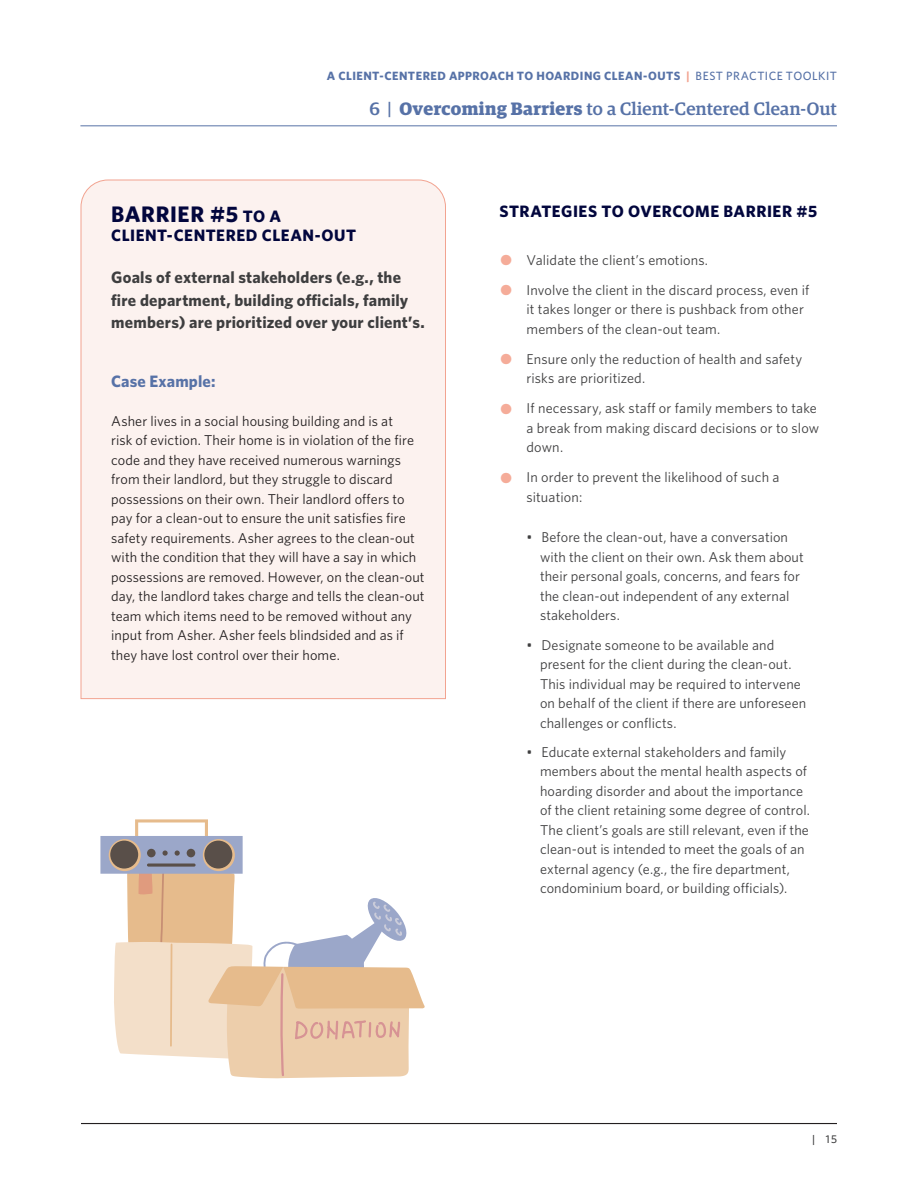
<style>
.page{position:relative;width:918px;height:1188px;background:#fff}
.page>*{position:absolute;margin:0;border:0;box-sizing:border-box;transform-origin:0 0}
.t1{font:700 22.5px "Whitney";letter-spacing:.025em;color:#02063d}
.t2{font:500 18px "Guardian Egyp";letter-spacing:.015em;color:#5772a7}
.t3{font:700 16.5px/22.5px "Whitney";letter-spacing:.015em;color:#3e3e3f}
.t4{font:700 16.5px "Whitney";letter-spacing:.03em;color:#02063d}
.t5{font:700 16.5px "Whitney";letter-spacing:.01em;color:#5772a7}
.t6{font:14.25px/19.5px "Whitney";letter-spacing:.01em;color:#3e3e3f}
.t7{font:14.25px/19.5px "Whitney";letter-spacing:.005em;color:#231f20}
.t8{font:700 12px "Whitney";letter-spacing:.04em;color:#5772a7}
.t9{font:500 11.25px "Whitney";color:#3e3e3f}
.s1{color:#f2a390}
.s2{font-weight:500}
.s3{font-weight:700}
.s4{font-size:16.5px}
.s5{font-family:"Guardian Egyp";font-weight:500;font-size:37.5px;color:#f5ac99}
</style>
<div class="page">
<hr style="left:81px;top:1123px;width:756px;height:1px;background:#231f20">
<hr style="left:80px;top:125px;width:757px;height:1px;background:#5772a7">
<div style="left:80px;top:179px;width:366px;height:520px;background:#fcf2ef"></div>
<svg style="left:100px;top:819px;width:325px;height:260px"></svg>
<p class="t8" style="left:327px;top:68px;width:512px">A CLIENT-CENTERED APPROACH TO HOARDING CLEAN-OUTS <span class="s1">|</span> <span class="s2">BEST PRACTICE TOOLKIT</span></p>
<p class="t2" style="left:369px;top:96px;width:469px">6 | <span class="s3">Overcoming Barriers</span> to a Client-Centered Clean-Out</p>
<h1 class="t1" style="left:111px;top:199px;width:171px">BARRIER #5 <span class="s4">TO A</span></h1>
<p class="t4" style="left:111px;top:224px;width:246px">CLIENT-CENTERED CLEAN-OUT</p>
<p class="t3" style="left:111px;top:266px;width:315px">Goals of external stakeholders (e.g., the fire department, building officials, family members) are prioritized over your client’s.</p>
<p class="t5" style="left:111px;top:370px;width:106px">Case Example:</p>
<p class="t7" style="left:111px;top:411px;width:315px">Asher lives in a social housing building and is at<br>risk of eviction. Their home is in violation of the fire code and they have received numerous warnings from their landlord, but they struggle to discard possessions on their own. Their landlord offers to pay for a clean-out to ensure the unit satisfies fire safety requirements. Asher agrees to the clean-out with the condition that they will have a say in which possessions are removed. However, on the clean-out day, the landlord takes charge and tells the clean-out team which items need to be removed without any input from Asher. Asher feels blindsided and as if they have lost control over their home.</p>
<p class="t4" style="left:500px;top:200px;width:319px">STRATEGIES TO OVERCOME BARRIER #5</p>
<p class="t6" style="left:500px;top:250px;width:210px"><span class="s5">•</span> Validate the client’s emotions.</p>
<p class="t6" style="left:526px;top:280px;width:284px;text-indent:-27px"><span class="s5">•</span> Involve the client in the discard process, even if it takes longer or there is pushback from other members of the clean-out team.</p>
<p class="t6" style="left:526px;top:349px;width:277px;text-indent:-27px"><span class="s5">•</span> Ensure only the reduction of health and safety risks are prioritized.</p>
<p class="t6" style="left:526px;top:398px;width:294px;text-indent:-27px"><span class="s5">•</span> If necessary, ask staff or family members to take a break from making discard decisions or to slow down.</p>
<p class="t6" style="left:526px;top:467px;width:255px;text-indent:-27px"><span class="s5">•</span> In order to prevent the likelihood of such a situation:</p>
<p class="t6" style="left:540px;top:527px;width:265px;text-indent:-14px">• Before the clean-out, have a conversation with the client on their own. Ask them about their personal goals, concerns, and fears for the clean-out independent of any external stakeholders.</p>
<p class="t6" style="left:540px;top:635px;width:268px;text-indent:-14px">• Designate someone to be available and present for the client during the clean-out.<br>This individual may be required to intervene on behalf of the client if there are unforeseen challenges or conflicts.</p>
<p class="t6" style="left:540px;top:742px;width:271px;text-indent:-14px">• Educate external stakeholders and family members about the mental health aspects of hoarding disorder and about the importance of the client retaining some degree of control.<br>The client’s goals are still relevant, even if the clean-out is intended to meet the goals of an external agency (e.g., the fire department, condominium board, or building officials).</p>
<p class="t9" style="left:812px;top:1132px;width:26px">| 15</p>
</div>
